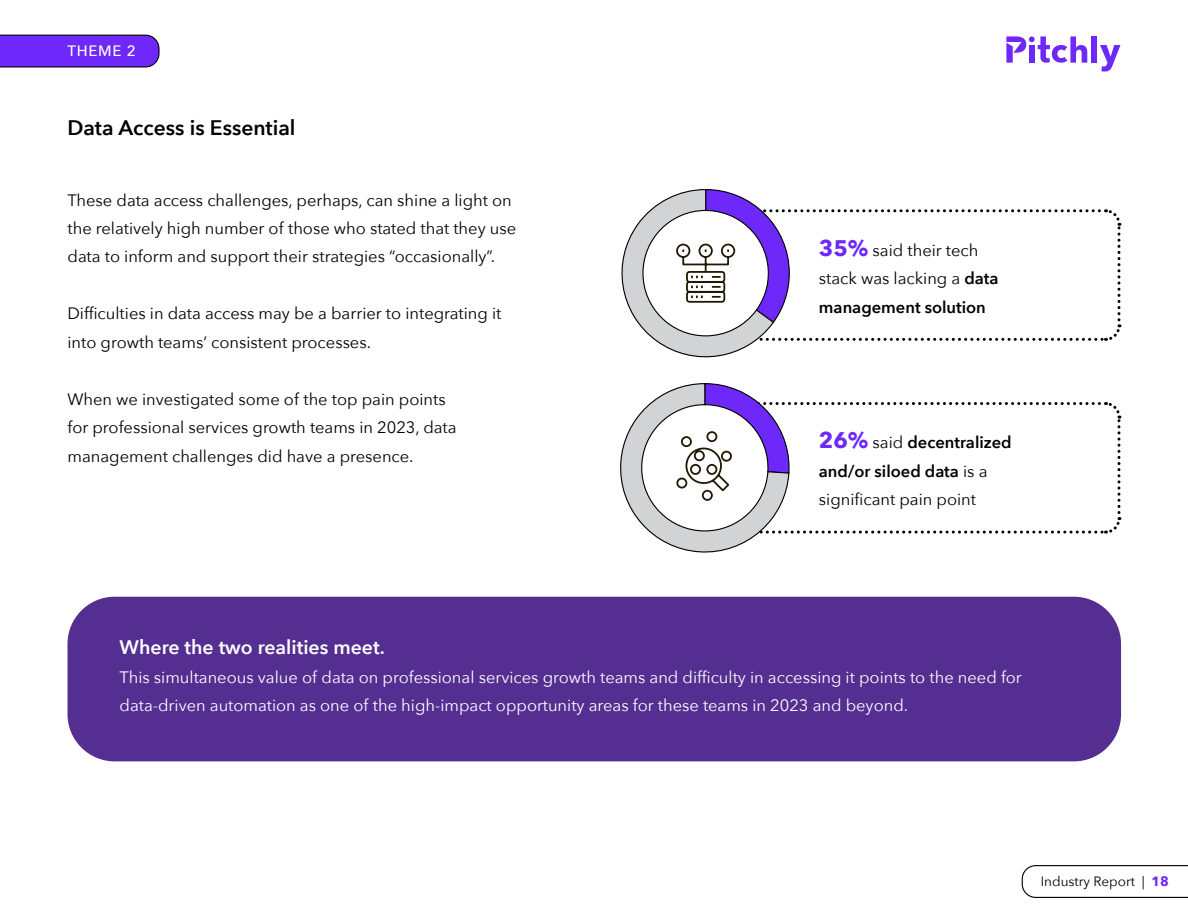
<style>
.page{position:relative;width:1188px;height:918px;background:#fff}
.page>*{position:absolute;margin:0;border:0;box-sizing:border-box;transform-origin:0 0}
.t1{font:600 21px "Avenir Next";color:#000}
.t2{font:600 19.5px "Avenir Next";color:#fff}
.t3{font:16.5px/28.5px "Avenir Next";color:#000}
.t4{font:16.5px/28.5px "Avenir Next";color:#fff}
.t5{font:600 16.5px/28.5px "Avenir Next";color:#000}
.t6{font:500 15px "Avenir Next";letter-spacing:.05em;color:#fff}
.t7{font:13.5px "Avenir Next";color:#000}
.s1{font-weight:700;font-size:22.5px;color:#6e29fa}
.s2{font-weight:600}
.s3{font-weight:400}
.s4{font-weight:700;color:#6e29fa}
</style>
<div class="page">
<svg style="left:0;top:34px;width:160px;height:34px;background:#6d31e8"></svg>
<div style="left:1092px;top:36px;width:5px;height:27px;background:#6e29fa"></div>
<svg style="left:1100px;top:45px;width:20px;height:27px"></svg>
<svg style="left:1006px;top:36px;width:81px;height:27px"></svg>
<svg style="left:1021px;top:865px;width:167px;height:33px"></svg>
<div style="left:68px;top:597px;width:1053px;height:164px;background:#542e91;border-radius:47px"></div>
<svg style="left:621px;top:189px;width:501px;height:169px"></svg>
<svg style="left:620px;top:383px;width:502px;height:170px"></svg>
<p class="t6" style="left:68px;top:38px;width:70px">THEME 2</p>
<p class="t1" style="left:68px;top:109px;width:230px">Data Access is Essential</p>
<p class="t3" style="left:68px;top:185px;width:450px">These data access challenges, perhaps, can shine a light on the relatively high number of those who stated that they use data to inform and support their strategies “occasionally”.</p>
<p class="t3" style="left:68px;top:299px;width:435px">Difficulties in data access may be a barrier to integrating it into growth teams’ consistent processes.</p>
<p class="t3" style="left:68px;top:384px;width:391px">When we investigated some of the top pain points for professional services growth teams in 2023, data management challenges did have a presence.</p>
<p class="t3" style="left:819px;top:235px;width:181px"><span class="s1">35%</span> said their tech stack was lacking a <span class="s2">data management solution</span></p>
<p class="t5" style="left:819px;top:428px;width:194px"><span class="s1">26%</span> <span class="s3">said</span> decentralized and/or siloed data <span class="s3">is a significant pain point</span></p>
<p class="t2" style="left:120px;top:630px;width:267px">Where the two realities meet.</p>
<p class="t4" style="left:120px;top:662px;width:904px">This simultaneous value of data on professional services growth teams and difficulty in accessing it points to the need for data-driven automation as one of the high-impact opportunity areas for these teams in 2023 and beyond.</p>
<p class="t7" style="left:1041px;top:870px;width:130px">Industry Report | <span class="s4">18</span></p>
</div>
